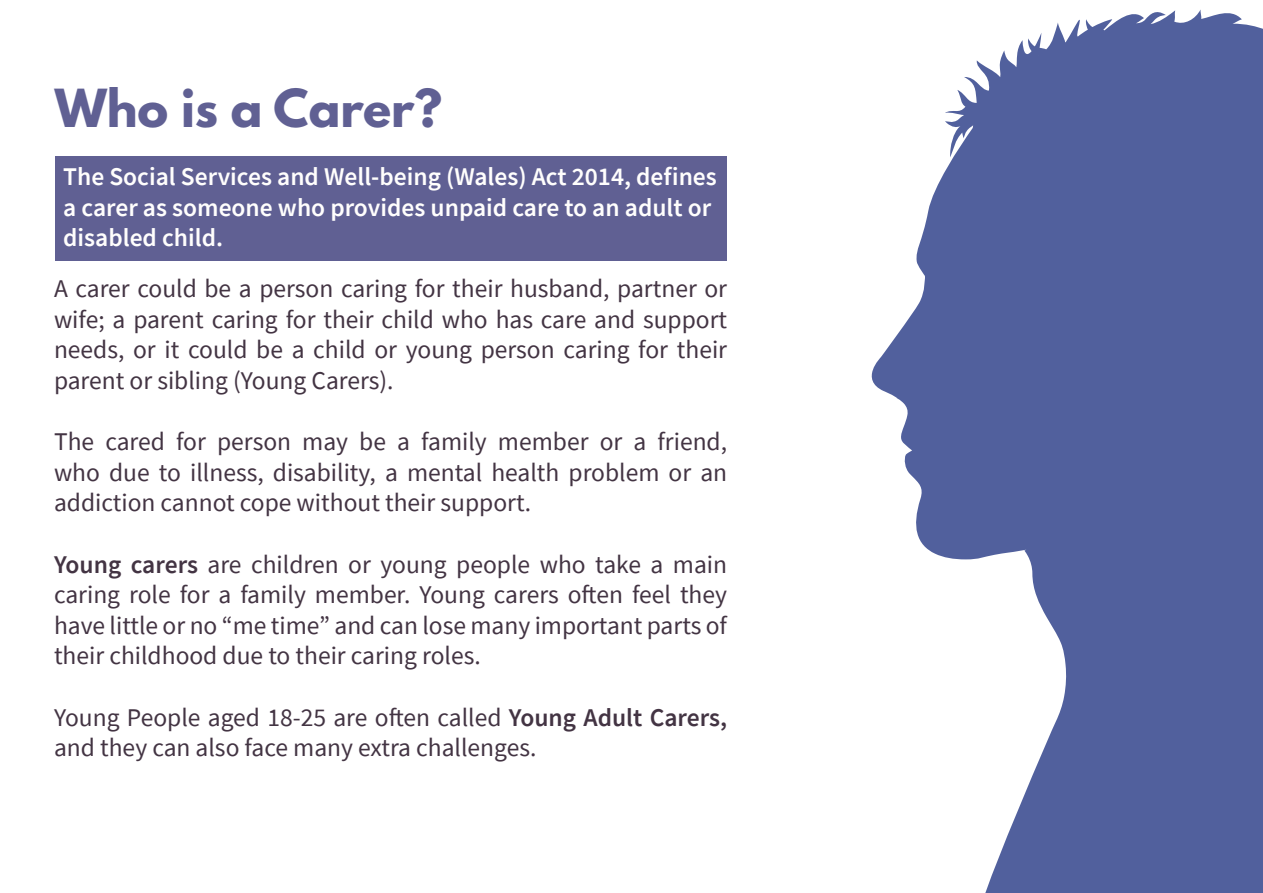
<style>
.page{position:relative;width:1263px;height:893px;background:#fff}
.page>*{position:absolute;margin:0;border:0;box-sizing:border-box;transform-origin:0 0}
.t1{font:700 46.5px "League Spartan";color:#606093}
.t2{font:25.5px/30.6px "Source Sans Pro";color:#433443;text-align:justify}
.t3{font:600 25.5px/30.6px "Source Sans Pro";color:#fffefd}
.s1{font-weight:600}
</style>
<div class="page">
<div style="left:56px;top:157px;width:671px;height:104px;background:#606093"></div>
<svg style="left:872px;top:9px;width:391px;height:884px;fill:#51609d"></svg>
<h1 class="t1" style="left:55px;top:72px;width:389px">Who is a Carer?</h1>
<p class="t3" style="left:63px;top:161px;width:655px">The Social Services and Well-being (Wales) Act 2014, defines a carer as someone who provides unpaid care to an adult or disabled child.</p>
<p class="t2" style="left:54px;top:273px;width:675px">A carer could be a person caring for their husband, partner or wife; a parent caring for their child who has care and support needs, or it could be a child or young person caring for their parent or sibling (Young Carers).</p>
<p class="t2" style="left:54px;top:426px;width:675px">The cared for person may be a family member or a friend, who due to illness, disability, a mental health problem or an addiction cannot cope without their support.</p>
<p class="t2" style="left:54px;top:549px;width:675px"><span class="s1">Young carers</span> are children or young people who take a main caring role for a family member. Young carers often feel they have little or no “me time” and can lose many important parts of their childhood due to their caring roles.</p>
<p class="t2" style="left:54px;top:702px;width:675px">Young People aged 18-25 are often called <span class="s1">Young Adult Carers, </span>and they can also face many extra challenges.</p>
</div>
